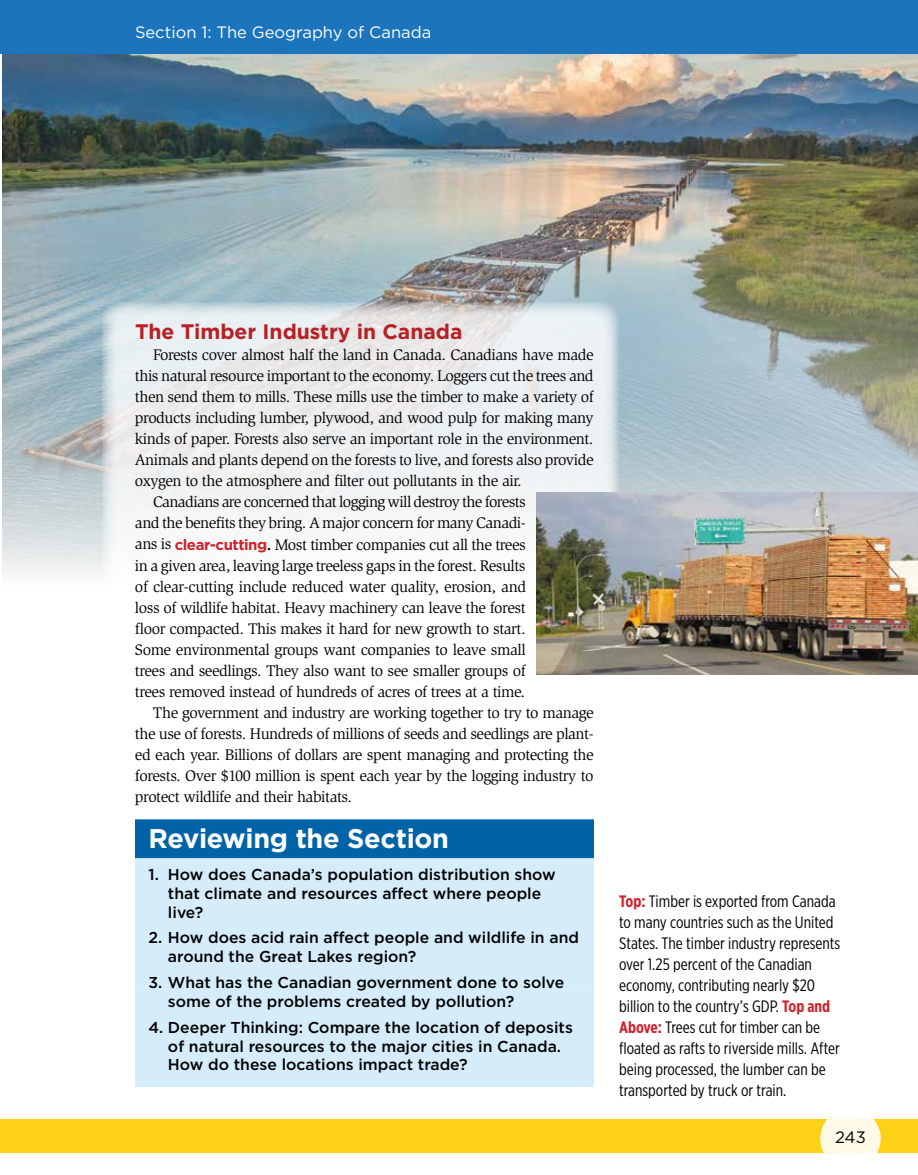
<style>
.page{position:relative;width:918px;height:1175px;background:#fff}
.page>*{position:absolute;margin:0;border:0;box-sizing:border-box;transform-origin:0 0}
.t1{font:700 27px "Gotham";letter-spacing:-.01em;color:#fff}
.t2{font:700 21px "Gotham";color:#b72025}
.t3{font:16.5px/21px "Gotham X Narrow";color:#000}
.t4{font:16.5px "Gotham";color:#fff}
.t5{font:16.5px "Gotham";color:#000}
.t6{font:15.75px "Slimbach Std";letter-spacing:-.03em;color:#000}
.t7{font:500 15.75px/18.9px "Gotham";color:#000}
.s1{font-family:"Gotham";font-weight:700;font-size:15px;color:#d0232a}
.s2{font-weight:700}
.s3{font-weight:700;color:#d0232a}
</style>
<div class="page">
<img style="left:2px;top:54px;width:916px;height:521px">
<svg style="left:102px;top:302px;width:517px;height:624px"></svg>
<div style="left:135px;top:819px;width:459px;height:39px;background:#0063a7"></div>
<div style="left:135px;top:858px;width:459px;height:21px;background:#d5ecfa"></div>
<div style="left:135px;top:877px;width:459px;height:66px;background:#d5ecfa"></div>
<div style="left:135px;top:940px;width:459px;height:45px;background:#d5ecfa"></div>
<div style="left:135px;top:985px;width:459px;height:45px;background:#d5ecfa"></div>
<div style="left:135px;top:1029px;width:459px;height:57px;background:#d5ecfa"></div>
<div style="left:607px;top:875px;width:254px;height:299px;background:#fff"></div>
<img style="left:537px;top:492px;width:381px;height:182px">
<div style="left:0;top:1119px;width:918px;height:33px;background:#fcd116"></div>
<div style="left:0;top:0;width:918px;height:54px;background:#1c75bc"></div>
<svg style="left:820px;top:1108px;width:61px;height:60px;fill:#fefae7"></svg>
<p class="t4" style="left:135px;top:22px;width:298px">Section 1: The Geography of Canada</p>
<h2 class="t2" style="left:135px;top:318px;width:329px">The Timber Industry in Canada</h2>
<p class="t6" style="left:153px;top:346px;width:442px">Forests cover almost half the land in Canada. Canadians have made</p>
<p class="t6" style="left:135px;top:367px;width:460px">this natural resource important to the economy. Loggers cut the trees and</p>
<p class="t6" style="left:135px;top:388px;width:460px">then send them to mills. These mills use the timber to make a variety of</p>
<p class="t6" style="left:135px;top:409px;width:460px">products including lumber, plywood, and wood pulp for making many</p>
<p class="t6" style="left:135px;top:430px;width:460px">kinds of paper. Forests also serve an important role in the environment.</p>
<p class="t6" style="left:135px;top:451px;width:460px">Animals and plants depend on the forests to live, and forests also provide</p>
<p class="t6" style="left:135px;top:472px;width:388px">oxygen to the atmosphere and filter out pollutants in the air.</p>
<p class="t6" style="left:153px;top:493px;width:374px">Canadians are concerned that logging will destroy the forests</p>
<p class="t6" style="left:135px;top:514px;width:392px">and the benefits they bring. A major concern for many Canadi-</p>
<p class="t6" style="left:135px;top:535px;width:392px">ans is <span class="s1">clear-cutting</span><span class="s2">.</span> Most timber companies cut all the trees</p>
<p class="t6" style="left:135px;top:556px;width:392px">in a given area, leaving large treeless gaps in the forest. Results</p>
<p class="t6" style="left:135px;top:577px;width:393px">of clear-cutting include reduced water quality, erosion, and</p>
<p class="t6" style="left:135px;top:598px;width:392px">loss of wildlife habitat. Heavy machinery can leave the forest</p>
<p class="t6" style="left:135px;top:619px;width:392px">floor compacted. This makes it hard for new growth to start.</p>
<p class="t6" style="left:135px;top:640px;width:392px">Some environmental groups want companies to leave small</p>
<p class="t6" style="left:135px;top:661px;width:392px">trees and seedlings. They also want to see smaller groups of</p>
<p class="t6" style="left:135px;top:682px;width:392px">trees removed instead of hundreds of acres of trees at a time.</p>
<p class="t6" style="left:153px;top:703px;width:442px">The government and industry are working together to try to manage</p>
<p class="t6" style="left:135px;top:724px;width:460px">the use of forests. Hundreds of millions of seeds and seedlings are plant-</p>
<p class="t6" style="left:135px;top:745px;width:460px">ed each year. Billions of dollars are spent managing and protecting the</p>
<p class="t6" style="left:135px;top:766px;width:460px">forests. Over $100 million is spent each year by the logging industry to</p>
<p class="t6" style="left:135px;top:787px;width:219px">protect wildlife and their habitats.</p>
<h1 class="t1" style="left:148px;top:820px;width:302px">Reviewing the Section</h1>
<p class="t7" style="left:168px;top:864px;width:389px;text-indent:-19px">1. How does Canada’s population distribution show that climate and resources affect where people live?</p>
<p class="t7" style="left:168px;top:928px;width:413px;text-indent:-19px">2. How does acid rain affect people and wildlife in and around the Great Lakes region?</p>
<p class="t7" style="left:168px;top:972px;width:398px;text-indent:-19px">3. What has the Canadian government done to solve some of the problems created by pollution?</p>
<p class="t7" style="left:168px;top:1017px;width:406px;text-indent:-19px">4. Deeper Thinking: Compare the location of deposits of natural resources to the major cities in Canada.<br>How do these locations impact trade?</p>
<p class="t3" style="left:619px;top:890px;width:223px"><span class="s3">Top:</span> Timber is exported from Canada to many countries such as the United States. The timber industry represents over 1.25 percent of the Canadian economy, contributing nearly $20 billion to the country’s GDP. <span class="s3">Top and Above:</span> Trees cut for timber can be floated as rafts to riverside mills. After being processed, the lumber can be transported by truck or train.</p>
<p class="t5" style="left:835px;top:1126px;width:32px">243</p>
</div>
